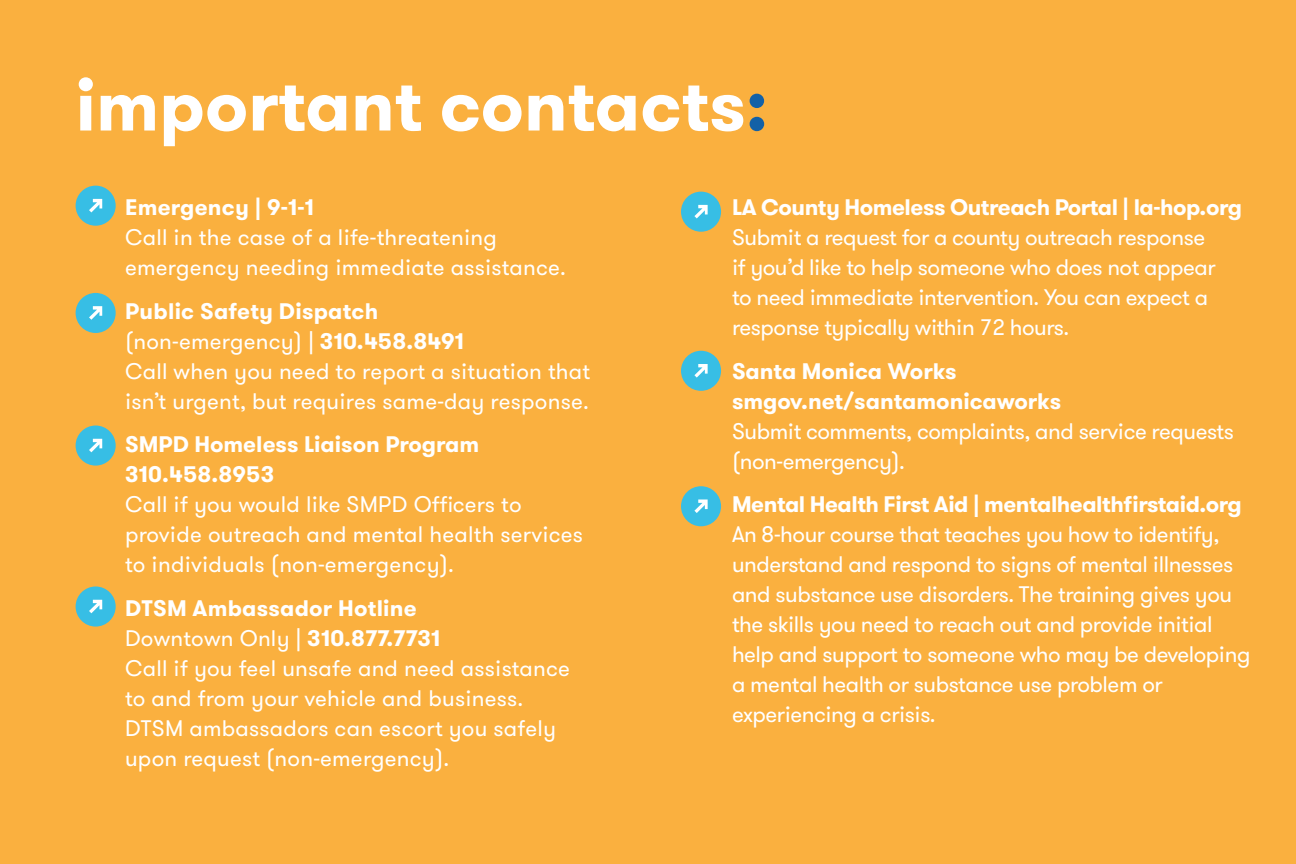
<style>
.page{position:relative;width:1296px;height:864px;background:#fab03f}
.page>*{position:absolute;margin:0;border:0;box-sizing:border-box;transform-origin:0 0}
.t1{font:700 72px "GT Walsheim";color:#fff}
.Body_Copy_-_REV{font:22.5px/30px "GT Walsheim";letter-spacing:-.02em;color:#fff}
.Body_Copy_-_REV-2{font:22.5px/30px "GT Walsheim";letter-spacing:.01em;color:#fff}
.s1{color:#1361a7}
.s2{font-weight:700}
.s3{font-family:"GT Walsheim Pro"}
.s4{font-family:"GT Walsheim Pro";font-weight:700}
</style>
<div class="page">
<div style="left:681px;top:192px;width:40px;height:40px;background:#37bee5;border-radius:50%"></div>
<svg style="left:694px;top:205px;width:14px;height:13px"></svg>
<div style="left:681px;top:351px;width:40px;height:40px;background:#37bee5;border-radius:50%"></div>
<svg style="left:694px;top:364px;width:14px;height:14px"></svg>
<div style="left:681px;top:486px;width:40px;height:40px;background:#37bee5;border-radius:50%"></div>
<svg style="left:694px;top:499px;width:14px;height:14px"></svg>
<div style="left:76px;top:293px;width:40px;height:40px;background:#37bee5;border-radius:50%"></div>
<svg style="left:89px;top:306px;width:13px;height:14px"></svg>
<div style="left:76px;top:186px;width:40px;height:40px;background:#37bee5;border-radius:50%"></div>
<svg style="left:89px;top:199px;width:13px;height:13px"></svg>
<div style="left:76px;top:426px;width:40px;height:40px;background:#37bee5;border-radius:50%"></div>
<svg style="left:89px;top:439px;width:13px;height:13px"></svg>
<div style="left:76px;top:586px;width:40px;height:41px;background:#37bee5;border-radius:50%"></div>
<svg style="left:89px;top:600px;width:13px;height:13px"></svg>
<p class="t1" style="left:76px;top:58px;width:694px">important contacts<span class="s1">:</span></p>
<p class="Body_Copy_-_REV-2" style="left:125px;top:193px;width:442px"><span class="s2">Emergency | 9-1-1<br></span>Call in the <span class="s3">case of a</span> life-threatening emergency needing immediate assistance.</p>
<p class="Body_Copy_-_REV-2" style="left:125px;top:297px;width:467px"><span class="s2">Public S</span><span class="s4">af</span><span class="s2">ety Dispatch<br></span>(non-emergency) | <span class="s2">310.458.8491<br></span>Call when you need to report a situation that isn’t urgent, but requires same-day response.</p>
<p class="Body_Copy_-_REV-2" style="left:125px;top:430px;width:460px"><span class="s2">SMPD Homeless Liaison Program<br>310.458.8953<br></span>Call if you would like SMPD Officers to provide outreach and mental health services to individuals (non-emergency).</p>
<p class="Body_Copy_-_REV-2" style="left:125px;top:594px;width:446px"><span class="s2">DTSM Ambassador Hotline<br></span>Downtown Only | <span class="s2">310.877.7731<br></span>Call if you feel unsafe and need assistance to and from your vehicle and business.<br>DTSM ambassadors can escort you safely upon request (non-emergency).</p>
<p class="Body_Copy_-_REV" style="left:732px;top:193px;width:511px"><span class="s2">LA County Homeless Outreach Portal | la-hop.org </span>Submit a request for a county outreach response<br>if you’d like to help someone who does not appear<br>to need immediate intervention. You can expect a response typically within 72 hours.</p>
<p class="Body_Copy_-_REV" style="left:732px;top:357px;width:503px"><span class="s2">Santa Monica Works smgov.net/santamonicaworks<br></span>Submit comments, complaints, and service requests (non-emergency).</p>
<p class="Body_Copy_-_REV" style="left:732px;top:490px;width:520px"><span class="s2">Mental Health First Aid | mentalhealthfirstaid.org </span>An 8-hour course that teaches you how to identify, understand and respond to signs of mental illnesses and substance use disorders. The training gives you the skills you need to reach out and provide initial help and support to someone who may be developing a mental health or substance use problem or experiencing a crisis.</p>
</div>
